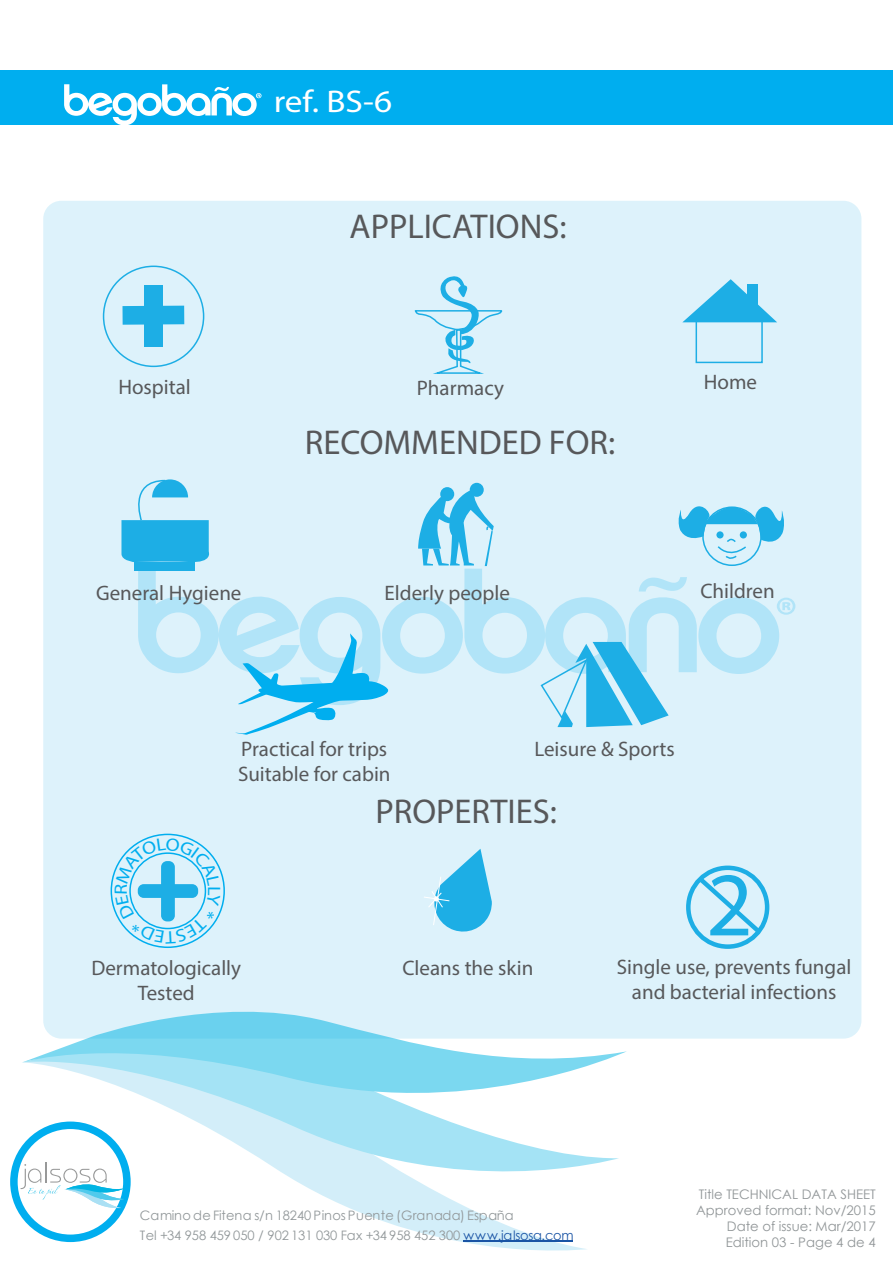
<style>
.page{position:relative;width:893px;height:1263px;background:#fff}
.page>*{position:absolute;margin:0;border:0;box-sizing:border-box;transform-origin:0 0}
.t1{font:91.35px "Myriad Pro";color:#1daee5}
.t2{font:34.5px "Myriad Pro";color:#57585a}
.t3{font:31.5px "Myriad Pro";color:#fff;scale:1.12 1}
.t4{font:21px/25.2px "Myriad Pro";color:#57585a}
.t5{font:18px "Myriad Pro";color:#00aeef;scale:1.13 1}
.t6{font:13.2px/15.9px "Century Gothic";color:#909597;text-align:right}
.t7{font:13.05px/20.1px "Century Gothic";letter-spacing:-.01em;color:#919799}
.s1{color:#1a54a5}
</style>
<div class="page">
<div style="left:43px;top:201px;width:818px;height:837px;background:#ddf2fb;border-radius:18px"></div>
<div style="left:10px;top:1121px;width:121px;height:121px;border:8px solid #00aeef;border-radius:50%"></div>
<svg style="left:22px;top:1200px;width:565px;height:50px"></svg>
<svg style="left:22px;top:1122px;width:597px;height:78px"></svg>
<svg style="left:22px;top:1012px;width:605px;height:110px"></svg>
<svg style="left:138px;top:568px;width:657px;height:123px"></svg>
<svg style="left:121px;top:479px;width:88px;height:83px"></svg>
<div style="left:134px;top:562px;width:61px;height:8px;background:#1daee5"></div>
<div style="left:696px;top:315px;width:67px;height:48px;border:2px solid #1daee5"></div>
<svg style="left:683px;top:279px;width:94px;height:43px"></svg>
<div style="left:747px;top:284px;width:11px;height:21px;background:#1daee5"></div>
<div style="left:103px;top:266px;width:101px;height:101px;border:2px solid #1daee5;border-radius:50%"></div>
<div style="left:145px;top:285px;width:18px;height:62px;background:#1daee5"></div>
<div style="left:122px;top:306px;width:62px;height:19px;background:#1daee5"></div>
<div style="left:440px;top:487px;width:14px;height:14px;background:#1daee5;border-radius:50%"></div>
<div style="left:470px;top:483px;width:14px;height:14px;background:#1daee5;border-radius:50%"></div>
<svg style="left:418px;top:491px;width:76px;height:75px"></svg>
<svg style="left:539px;top:642px;width:130px;height:85px"></svg>
<svg style="left:235px;top:633px;width:153px;height:102px"></svg>
<div style="left:1px;top:71px;width:892px;height:54px;background:#00aeef"></div>
<svg style="left:64px;top:84px;width:197px;height:41px"></svg>
<svg style="left:414px;top:276px;width:89px;height:98px"></svg>
<svg style="left:678px;top:506px;width:106px;height:54px"></svg>
<svg style="left:424px;top:849px;width:68px;height:83px"></svg>
<div style="left:686px;top:865px;width:83px;height:84px;border:4px solid #1daee5;border-radius:50%"></div>
<svg style="left:694px;top:873px;width:71px;height:65px"></svg>
<div style="left:111px;top:834px;width:114px;height:114px;border:2px solid #00aeef;border-radius:50%"></div>
<hr style="left:463px;top:1241px;width:110px;height:1px;background:#1a54a5">
<svg style="left:115px;top:837px;width:105px;height:106px"></svg>
<h3 class="t3" style="left:274px;top:82px;width:107px">ref. BS-6</h3>
<h2 class="t2" style="left:350px;top:205px;width:218px">APPLICATIONS:</h2>
<p class="t4" style="left:118px;top:374px;width:74px">Hospital</p>
<p class="t4" style="left:417px;top:375px;width:89px">Pharmacy</p>
<p class="t4" style="left:704px;top:369px;width:55px">Home</p>
<h2 class="t2" style="left:305px;top:421px;width:312px">RECOMMENDED FOR:</h2>
<p class="t4" style="left:96px;top:580px;width:147px">General Hygiene</p>
<p class="t4" style="left:385px;top:580px;width:127px">Elderly people</p>
<p class="t4" style="left:700px;top:578px;width:76px">Children</p>
<p class="t4" style="left:238px;top:735px;width:154px">Practical for trips<br>Suitable for cabin</p>
<p class="t4" style="left:534px;top:736px;width:142px">Leisure &amp; Sports</p>
<p class="t5" style="left:225px;top:886px;width:10px;rotate:90deg">L</p>
<h2 class="t2" style="left:375px;top:790px;width:183px">PROPERTIES:</h2>
<p class="t4" style="left:91px;top:955px;width:151px">Dermatologically</p>
<p class="t4" style="left:402px;top:955px;width:132px">Cleans the skin</p>
<p class="t4" style="left:138px;top:980px;width:58px">Tested</p>
<h1 class="t1" style="left:706px;top:848px;width:48px">2</h1>
<p class="t4" style="left:617px;top:954px;width:236px;text-align:center">Single use, prevents fungal and bacterial infections</p>
<p class="t7" style="left:140px;top:1204px;width:435px">Caminode Fitena s/n 18240 Pinos Puente (Granada) España<br>Tel +34 958 459 050 / 902 131 030 Fax +34 958 452 300 <span class="s1">www.jalsosa.com</span></p>
<p class="t6" style="left:696px;top:1186px;width:181px">Title TECHNICAL DATA SHEET<br>Approved format: Nov/2015<br>Date of issue: Mar/2017<br>Edition 03 - Page 4 de 4</p>
</div>
